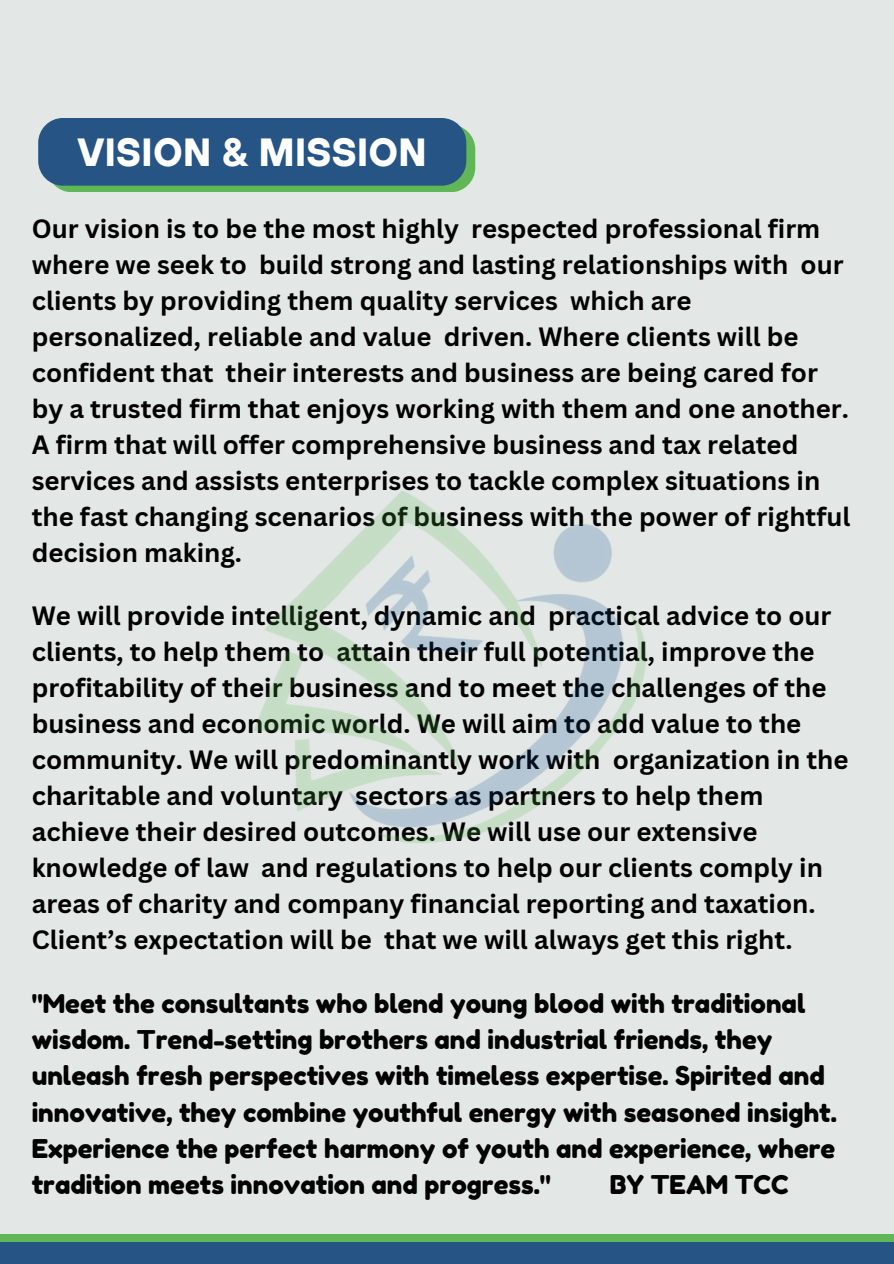
<style>
.page{position:relative;width:894px;height:1264px;background:#fff}
.page>*{position:absolute;margin:0;border:0;box-sizing:border-box;transform-origin:0 0}
.t1{font:700 39.15px "TT Hoves";color:#fff}
.t2{font:700 25.8px/36px "Canva Sans";color:#000}
.t3{font:25.8px/36px "Fredoka One";color:#000}
</style>
<div class="page">
<div style="left:0;top:0;width:893px;height:1263px;background:#e3e7e6"></div>
<div style="left:0;top:1233px;width:893px;height:30px;background:#61b657"></div>
<div style="left:0;top:1242px;width:893px;height:21px;background:#255485"></div>
<img style="left:254px;top:490px;width:392px;height:353px">
<div style="left:47px;top:125px;width:428px;height:67px;background:#61b657;border-radius:25px"></div>
<div style="left:38px;top:118px;width:428px;height:68px;background:#255485;border-radius:25px"></div>
<p class="t1" style="left:77px;top:127px;width:351px">VISION &amp; MISSION</p>
<h1 class="t2" style="left:32px;top:209px;width:820px">Our vision is to be the most highly respected professional firm where we seek to build strong and lasting relationships with our clients by providing them quality services which are personalized, reliable and value driven. Where clients will be confident that their interests and business are being cared for by a trusted firm that enjoys working with them and one another.<br>A firm that will offer comprehensive business and tax related services and assists enterprises to tackle complex situations in the fast changing scenarios of business with the power of rightful decision making.</h1>
<h2 class="t2" style="left:32px;top:596px;width:818px">We will provide intelligent, dynamic and practical advice to our clients, to help them to attain their full potential, improve the profitability of their business and to meet the challenges of the business and economic world. We will aim to add value to the community. We will predominantly work with organization in the charitable and voluntary sectors as partners to help them achieve their desired outcomes. We will use our extensive knowledge of law and regulations to help our clients comply in areas of charity and company financial reporting and taxation.<br>Client’s expectation will be that we will always get this right.</h2>
<h2 class="t3" style="left:32px;top:985px;width:806px">"Meet the consultants who blend young blood with traditional wisdom. Trend-setting brothers and industrial friends, they unleash fresh perspectives with timeless expertise. Spirited and innovative, they combine youthful energy with seasoned insight.<br>Experience the perfect harmony of youth and experience, where tradition meets innovation and progress."</h2>
<h2 class="t3" style="left:609px;top:1165px;width:180px">BY TEAM TCC</h2>
</div>
